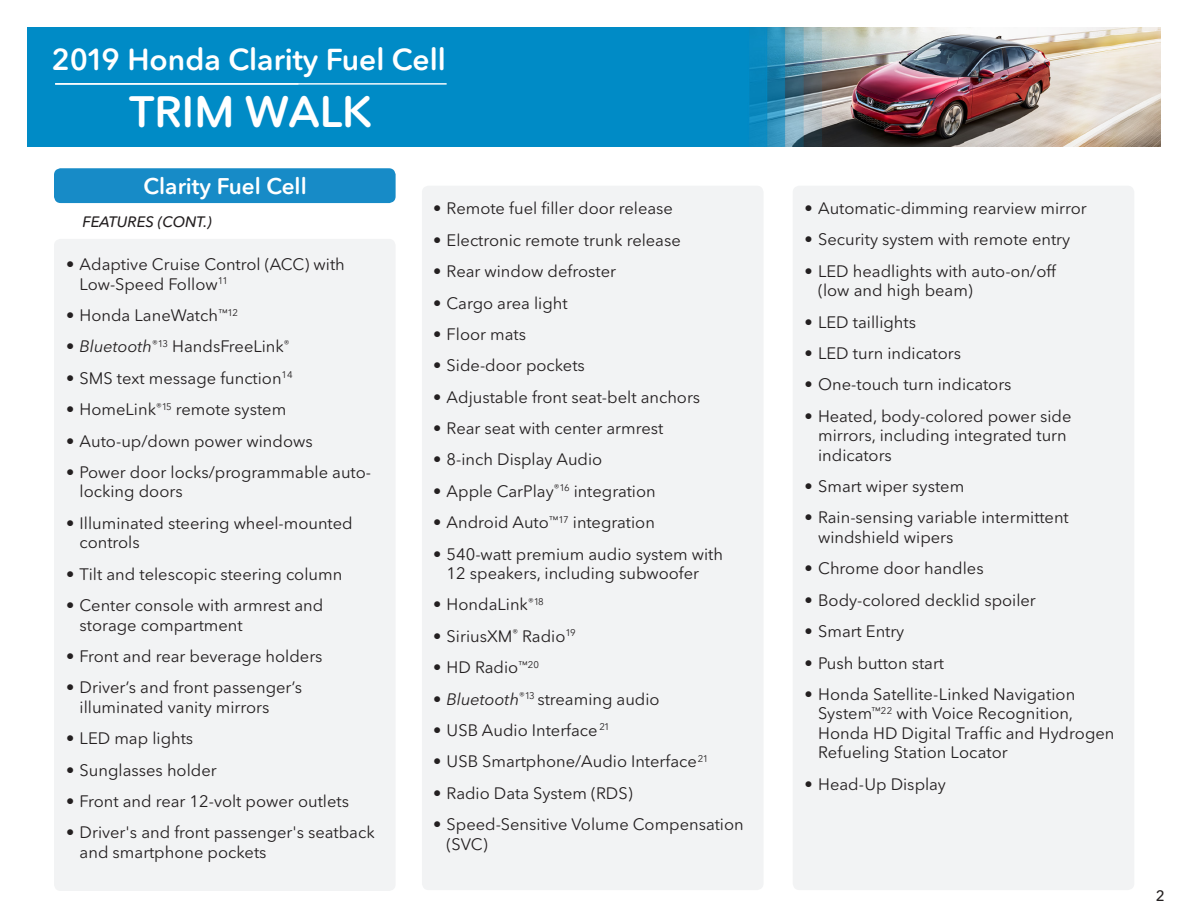
<style>
.page{position:relative;width:1188px;height:918px;background:#fff}
.page>*{position:absolute;margin:0;border:0;box-sizing:border-box;transform-origin:0 0}
.t1{font:600 43.5px "Avenir Next Rounded Std";letter-spacing:.005em;color:#fff}
.t2{font:600 30px "Avenir Next Rounded Std";color:#fff}
.t3{font:600 22.5px "Avenir Next Rounded Std";color:#fff}
.t4{font:16.5px/19.5px "Avenir Next Rounded Std";color:#231f20}
.t5{font:15px "Avenir Next Rounded Std Med It";color:#231f20}
.t6{font:500 15px "Avenir Next Rounded Std";color:#231f20}
.s1{font-style:italic}
</style>
<div class="page">
<div style="left:54px;top:239px;width:342px;height:652px;background:#f2f3f4;border-radius:7px"></div>
<div style="left:422px;top:186px;width:342px;height:704px;background:#f2f3f4;border-radius:7px"></div>
<div style="left:793px;top:186px;width:341px;height:704px;background:#f2f3f4;border-radius:7px"></div>
<div style="left:54px;top:168px;width:342px;height:35px;background:#178bc7;border-radius:7px"></div>
<img style="left:27px;top:28px;width:1134px;height:118px">
<hr style="left:55px;top:83px;width:392px;height:2px;background:#fff">
<p class="t2" style="left:52px;top:41px;width:396px">2019 Honda Clarity Fuel Cell</p>
<p class="t1" style="left:129px;top:85px;width:244px">TRIM WALK</p>
<p class="t3" style="left:144px;top:173px;width:165px">Clarity Fuel Cell</p>
<p class="t5" style="left:82px;top:212px;width:131px">FEATURES (CONT.)</p>
<p class="t4" style="left:80px;top:255px;width:267px;text-indent:-14px">• Adaptive Cruise Control (ACC) with<br>Low-Speed Follow<sup>11</sup></p>
<p class="t4" style="left:66px;top:306px;width:173px">• Honda LaneWatch<sup>™12</sup></p>
<p class="t4" style="left:66px;top:337px;width:225px"><span class="s1">• Bluetooth</span><sup>®13</sup> HandsFreeLink<sup>®</sup></p>
<p class="t4" style="left:66px;top:368px;width:228px">• SMS text message function<sup>14</sup></p>
<p class="t4" style="left:66px;top:400px;width:222px">• HomeLink<sup>®15</sup> remote system</p>
<p class="t4" style="left:66px;top:431px;width:248px">• Auto-up/down power windows</p>
<p class="t4" style="left:80px;top:463px;width:293px;text-indent:-14px">• Power door locks/programmable auto&shy;locking doors</p>
<p class="t4" style="left:80px;top:513px;width:275px;text-indent:-14px">• Illuminated steering wheel-mounted controls</p>
<p class="t4" style="left:66px;top:564px;width:278px">• Tilt and telescopic steering column</p>
<p class="t4" style="left:80px;top:596px;width:245px;text-indent:-14px">• Center console with armrest and storage compartment</p>
<p class="t4" style="left:66px;top:647px;width:258px">• Front and rear beverage holders</p>
<p class="t4" style="left:80px;top:678px;width:224px;text-indent:-14px">• Driver’s and front passenger’s illuminated vanity mirrors</p>
<p class="t4" style="left:66px;top:729px;width:129px">• LED map lights</p>
<p class="t4" style="left:66px;top:760px;width:152px">• Sunglasses holder</p>
<p class="t4" style="left:66px;top:792px;width:284px">• Front and rear 12-volt power outlets</p>
<p class="t4" style="left:80px;top:823px;width:297px;text-indent:-14px">• Driver's and front passenger's seatback and smartphone pockets</p>
<p class="t4" style="left:433px;top:199px;width:241px">• Remote fuel filler door release</p>
<p class="t4" style="left:433px;top:230px;width:249px">• Electronic remote trunk release</p>
<p class="t4" style="left:433px;top:262px;width:184px">• Rear window defroster</p>
<p class="t4" style="left:433px;top:293px;width:136px">• Cargo area light</p>
<p class="t4" style="left:433px;top:324px;width:94px">• Floor mats</p>
<p class="t4" style="left:433px;top:356px;width:153px">• Side-door pockets</p>
<p class="t4" style="left:433px;top:387px;width:269px">• Adjustable front seat-belt anchors</p>
<p class="t4" style="left:433px;top:419px;width:232px">• Rear seat with center armrest</p>
<p class="t4" style="left:433px;top:450px;width:171px">• 8-inch Display Audio</p>
<p class="t4" style="left:433px;top:481px;width:224px">• Apple CarPlay<sup>®16</sup> integration</p>
<p class="t4" style="left:433px;top:513px;width:223px">• Android Auto<sup>™17</sup> integration</p>
<p class="t4" style="left:447px;top:544px;width:278px;text-indent:-14px">• 540-watt premium audio system with<br>12 speakers, including subwoofer</p>
<p class="t4" style="left:433px;top:595px;width:112px">• HondaLink<sup>®18</sup></p>
<p class="t4" style="left:433px;top:626px;width:144px">• SiriusXM<sup>®</sup> Radio<sup>19</sup></p>
<p class="t4" style="left:433px;top:658px;width:107px">• HD Radio<sup>™20</sup></p>
<p class="t4" style="left:433px;top:689px;width:228px"><span class="s1">• Bluetooth</span><sup>®13</sup> streaming audio</p>
<p class="t4" style="left:433px;top:721px;width:178px">• USB Audio Interface <sup>21</sup></p>
<p class="t4" style="left:433px;top:752px;width:277px">• USB Smartphone/Audio Interface<sup>21</sup></p>
<p class="t4" style="left:433px;top:783px;width:201px">• Radio Data System (RDS)</p>
<p class="t4" style="left:447px;top:815px;width:299px;text-indent:-14px">• Speed-Sensitive Volume Compensation (SVC)</p>
<p class="t4" style="left:805px;top:199px;width:284px">• Automatic-dimming rearview mirror</p>
<p class="t4" style="left:805px;top:230px;width:267px">• Security system with remote entry</p>
<p class="t4" style="left:818px;top:261px;width:239px;text-indent:-14px">• LED headlights with auto-on/off (low and high beam)</p>
<p class="t4" style="left:805px;top:312px;width:113px">• LED taillights</p>
<p class="t4" style="left:805px;top:344px;width:158px">• LED turn indicators</p>
<p class="t4" style="left:805px;top:375px;width:209px">• One-touch turn indicators</p>
<p class="t4" style="left:818px;top:406px;width:255px;text-indent:-14px">• Heated, body-colored power side mirrors, including integrated turn indicators</p>
<p class="t4" style="left:805px;top:477px;width:161px">• Smart wiper system</p>
<p class="t4" style="left:818px;top:508px;width:252px;text-indent:-14px">• Rain-sensing variable intermittent windshield wipers</p>
<p class="t4" style="left:805px;top:559px;width:181px">• Chrome door handles</p>
<p class="t4" style="left:805px;top:590px;width:233px">• Body-colored decklid spoiler</p>
<p class="t4" style="left:805px;top:622px;width:101px">• Smart Entry</p>
<p class="t4" style="left:805px;top:653px;width:141px">• Push button start</p>
<p class="t4" style="left:818px;top:684px;width:298px;text-indent:-13px">• Honda Satellite-Linked Navigation System<sup>™22</sup> with Voice Recognition, Honda HD Digital Traffic and Hydrogen Refueling Station Locator</p>
<p class="t4" style="left:805px;top:774px;width:143px">• Head-Up Display</p>
<p class="t6" style="left:1156px;top:887px;width:10px">2</p>
</div>
